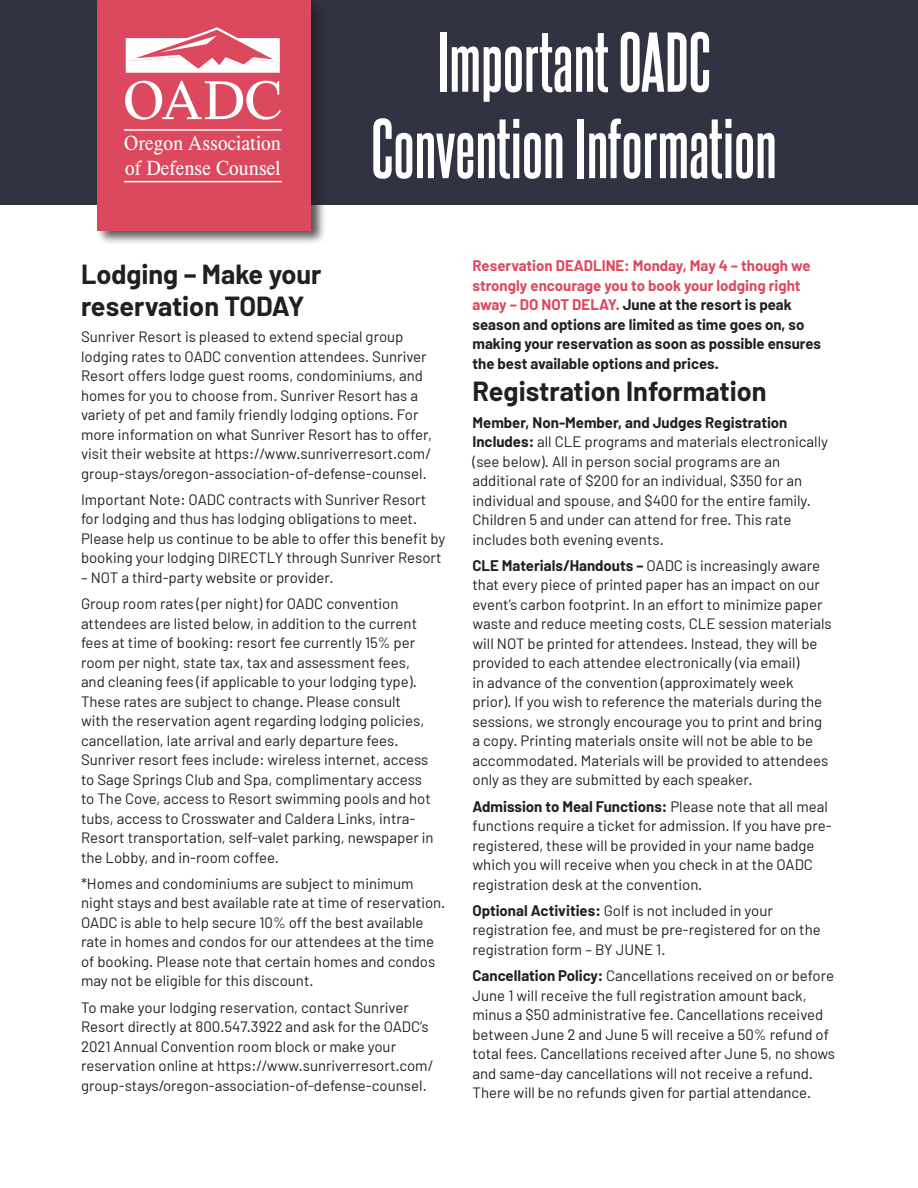
<style>
.page{position:relative;width:918px;height:1188px;background:#fff}
.page>*{position:absolute;margin:0;border:0;box-sizing:border-box;transform-origin:0 0}
.t1{font:700 72px/86.4px "Steelfish Rg";color:#fff;text-align:center}
.t2{font:57.3px "Happy Timesatthe IKOB";color:#fff}
.t3{font:700 27px/32.4px "Barlow";color:#231f20}
.t4{font:21.45px/25.8px "Happy Timesatthe IKOB";color:#fff;scale:.93 1}
.t5{font:15px/19.5px "Barlow";color:#231f20}
.t6{font:700 15px/19.5px "Barlow";color:#231f20}
.s1{color:#dc485d}
.s2{font-weight:700}
</style>
<div class="page">
<div style="left:0;top:0;width:918px;height:204px;background:#313342"></div>
<div style="left:96px;top:0;width:230px;height:245px;background:#231f20;opacity:.75"></div>
<div style="left:97px;top:0;width:214px;height:230px;background:#dc485d"></div>
<hr style="left:124px;top:129px;width:158px;height:2px;background:#fff">
<hr style="left:124px;top:181px;width:158px;height:1px;background:#fff">
<svg style="left:125px;top:27px;width:155px;height:46px"></svg>
<h2 class="t2" style="left:123px;top:67px;width:160px">OADC</h2>
<h3 class="t4" style="left:124px;top:129px;width:170px">Oregon Association of Defense Counsel</h3>
<h1 class="t1" style="left:371px;top:13px;width:407px">Important OADC<br>Convention Information</h1>
<h3 class="t3" style="left:81px;top:257px;width:242px">Lodging – Make your reservation TODAY</h3>
<p class="t5" style="left:81px;top:327px;width:353px">Sunriver Resort is pleased to extend special group lodging rates to OADC convention attendees. Sunriver Resort offers lodge guest rooms, condominiums, and homes for you to choose from. Sunriver Resort has a variety of pet and family friendly lodging options. For more information on what Sunriver Resort has to offer, visit their website at https://www.sunriverresort.com/ group-stays/oregon-association-of-defense-counsel.</p>
<p class="t5" style="left:81px;top:489px;width:366px">Important Note: OADC contracts with Sunriver Resort for lodging and thus has lodging obligations to meet.<br>Please help us continue to be able to offer this benefit by booking your lodging DIRECTLY through Sunriver Resort</p>
<p class="t5" style="left:81px;top:564px;width:319px;line-height:26.2px">– NOT a third-party website or provider.<br>Group room rates (per night) for OADC convention</p>
<p class="t5" style="left:81px;top:613px;width:354px">attendees are listed below, in addition to the current fees at time of booking: resort fee currently 15% per room per night, state tax, tax and assessment fees, and cleaning fees (if applicable to your lodging type).<br>These rates are subject to change. Please consult<br>with the reservation agent regarding lodging policies, cancellation, late arrival and early departure fees.<br>Sunriver resort fees include: wireless internet, access to Sage Springs Club and Spa, complimentary access to The Cove, access to Resort swimming pools and hot tubs, access to Crosswater and Caldera Links, intra-Resort transportation, self-valet parking, newspaper in the Lobby, and in-room coffee.</p>
<p class="t5" style="left:81px;top:873px;width:366px">*Homes and condominiums are subject to minimum night stays and best available rate at time of reservation.<br>OADC is able to help secure 10% off the best available rate in homes and condos for our attendees at the time of booking. Please note that certain homes and condos may not be eligible for this discount.</p>
<p class="t5" style="left:81px;top:997px;width:354px">To make your lodging reservation, contact Sunriver Resort directly at 800.547.3922 and ask for the OADC’s 2021 Annual Convention room block or make your reservation online at https://www.sunriverresort.com/ group-stays/oregon-association-of-defense-counsel.</p>
<p class="t6" style="left:472px;top:256px;width:350px"><span class="s1">Reservation DEADLINE: Monday, May 4 – though we strongly encourage you to book your lodging right away – DO NOT DELAY.</span> June at the resort is peak season and options are limited as time goes on, so making your reservation as soon as possible ensures the best available options and prices.</p>
<h3 class="t3" style="left:472px;top:375px;width:296px">Registration Information</h3>
<p class="t5" style="left:472px;top:412px;width:357px"><span class="s2">Member, Non-Member, and Judges Registration Includes:</span> all CLE programs and materials electronically (see below). All in person social programs are an additional rate of $200 for an individual, $350 for an individual and spouse, and $400 for the entire family.<br>Children 5 and under can attend for free. This rate includes both evening events.</p>
<p class="t5" style="left:472px;top:555px;width:361px"><span class="s2">CLE Materials/Handouts –</span> OADC is increasingly aware that every piece of printed paper has an impact on our event’s carbon footprint. In an effort to minimize paper waste and reduce meeting costs, CLE session materials will NOT be printed for attendees. Instead, they will be provided to each attendee electronically (via email)<br>in advance of the convention (approximately week prior). If you wish to reference the materials during the sessions, we strongly encourage you to print and bring a copy. Printing materials onsite will not be able to be accommodated. Materials will be provided to attendees only as they are submitted by each speaker.</p>
<p class="t5" style="left:472px;top:796px;width:361px"><span class="s2">Admission to Meal Functions:</span> Please note that all meal functions require a ticket for admission. If you have pre&shy;registered, these will be provided in your name badge which you will receive when you check in at the OADC registration desk at the convention.</p>
<p class="t5" style="left:472px;top:900px;width:350px"><span class="s2">Optional Activities:</span> Golf is not included in your registration fee, and must be pre-registered for on the registration form – BY JUNE 1.</p>
<p class="t5" style="left:472px;top:966px;width:364px"><span class="s2">Cancellation Policy:</span> Cancellations received on or before June 1 will receive the full registration amount back, minus a $50 administrative fee. Cancellations received between June 2 and June 5 will receive a 50% refund of total fees. Cancellations received after June 5, no shows and same-day cancellations will not receive a refund.<br>There will be no refunds given for partial attendance.</p>
</div>
